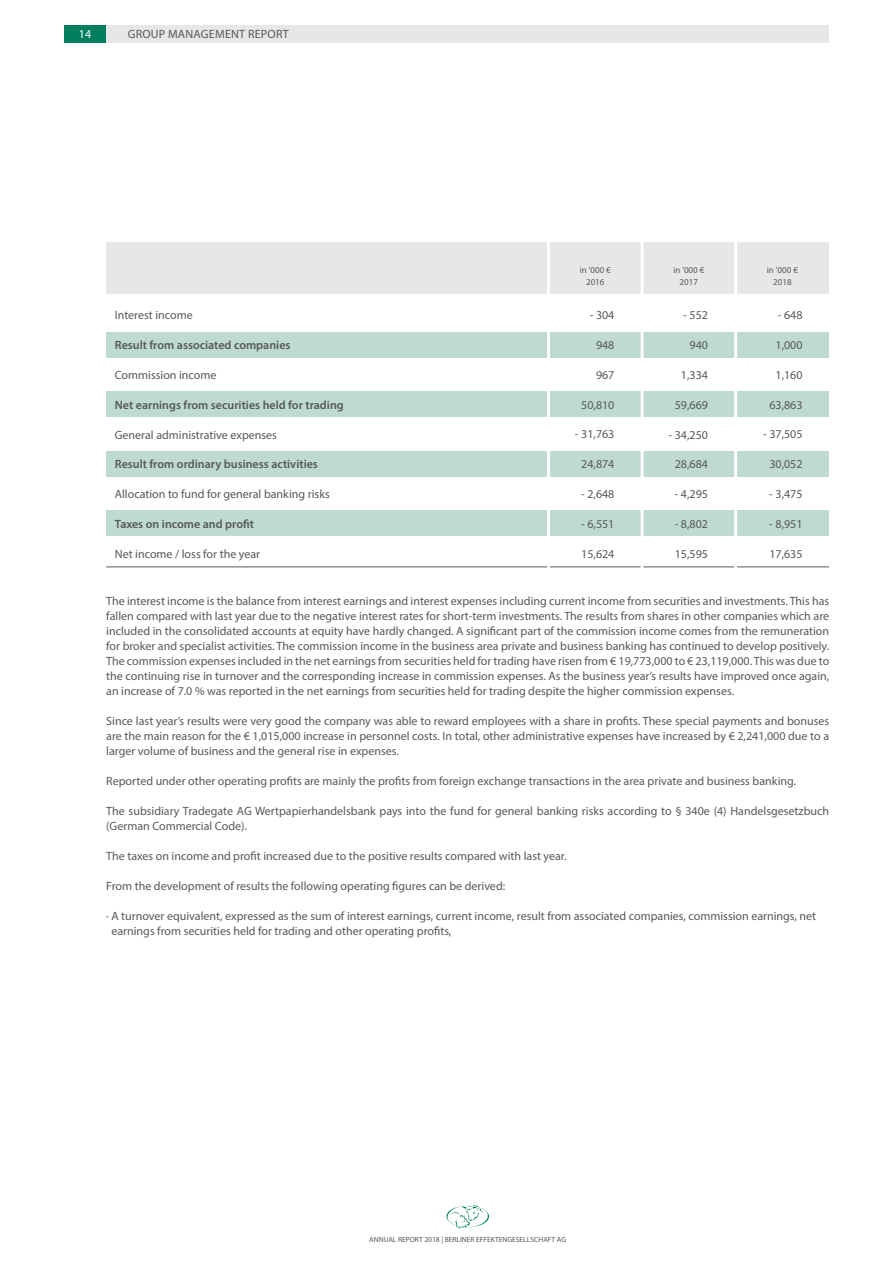
<style>
.page{position:relative;width:893px;height:1263px;background:#fff}
.page>*{position:absolute;margin:0;border:0;box-sizing:border-box;transform-origin:0 0}
.t1{font:12px/15px "Myriad Pro";color:#57585a;text-align:justify}
.t2{font:600 12px "Myriad Pro";color:#57585a}
.t3{font:12px "Myriad Pro";letter-spacing:.02em;color:#57585a}
.t4{font:12px "Myriad Pro";color:#fff}
.t5{font:9px/12px "Myriad Pro";color:#57585a;text-align:center}
.t6{font:7.5px "Myriad Pro";color:#57585a}
</style>
<div class="page">
<div style="left:64px;top:26px;width:42px;height:17px;background:#007f60"></div>
<div style="left:106px;top:26px;width:723px;height:17px;background:#e6e7e9"></div>
<svg style="left:446px;top:1205px;width:43px;height:24px"></svg>
<div style="left:106px;top:242px;width:723px;height:51px;background:#e6e7e9"></div>
<div style="left:106px;top:451px;width:723px;height:26px;background:#bedad3"></div>
<div style="left:106px;top:511px;width:723px;height:25px;background:#bedad3"></div>
<div style="left:106px;top:332px;width:723px;height:26px;background:#bedad3"></div>
<div style="left:106px;top:392px;width:723px;height:25px;background:#bedad3"></div>
<hr style="left:106px;top:567px;width:723px;height:1px;background:#57585a">
<hr style="left:641px;top:215px;width:3px;height:361px;background:#fff">
<hr style="left:547px;top:215px;width:3px;height:361px;background:#fff">
<hr style="left:734px;top:215px;width:3px;height:361px;background:#fff">
<p class="t4" style="left:79px;top:27px;width:14px">14</p>
<p class="t3" style="left:128px;top:27px;width:163px">GROUP MANAGEMENT REPORT</p>
<p class="t1" style="left:115px;top:308px;width:79px">Interest income</p>
<p class="t2" style="left:115px;top:338px;width:177px">Result from associated companies</p>
<p class="t1" style="left:115px;top:367px;width:103px">Commission income</p>
<p class="t2" style="left:115px;top:397px;width:230px">Net earnings from securities held for trading</p>
<p class="t1" style="left:115px;top:427px;width:164px">General administrative expenses</p>
<p class="t2" style="left:115px;top:457px;width:205px">Result from ordinary business activities</p>
<p class="t1" style="left:115px;top:486px;width:216px">Allocation to fund for general banking risks</p>
<p class="t2" style="left:115px;top:516px;width:141px">Taxes on income and profit</p>
<p class="t1" style="left:115px;top:546px;width:147px">Net income / loss for the year</p>
<p class="t5" style="left:580px;top:264px;width:33px">in '000 €<br>2016</p>
<p class="t5" style="left:767px;top:264px;width:33px">in '000 €<br>2018</p>
<p class="t5" style="left:673px;top:264px;width:33px">in '000 €<br>2017</p>
<p class="t1" style="left:590px;top:308px;width:26px">- 304</p>
<p class="t1" style="left:596px;top:337px;width:20px">948</p>
<p class="t1" style="left:596px;top:367px;width:20px">967</p>
<p class="t1" style="left:581px;top:397px;width:35px">50,810</p>
<p class="t1" style="left:575px;top:427px;width:41px">- 31,763</p>
<p class="t1" style="left:581px;top:456px;width:35px">24,874</p>
<p class="t1" style="left:581px;top:486px;width:35px">- 2,648</p>
<p class="t1" style="left:581px;top:516px;width:35px">- 6,551</p>
<p class="t1" style="left:581px;top:546px;width:35px">15,624</p>
<p class="t1" style="left:683px;top:308px;width:26px">- 552</p>
<p class="t1" style="left:689px;top:337px;width:20px">940</p>
<p class="t1" style="left:681px;top:367px;width:29px">1,334</p>
<p class="t1" style="left:675px;top:397px;width:35px">59,669</p>
<p class="t1" style="left:668px;top:427px;width:41px">- 34,250</p>
<p class="t1" style="left:675px;top:457px;width:35px">28,684</p>
<p class="t1" style="left:675px;top:486px;width:35px">- 4,295</p>
<p class="t1" style="left:675px;top:516px;width:35px">- 8,802</p>
<p class="t1" style="left:675px;top:546px;width:35px">15,595</p>
<p class="t1" style="left:778px;top:308px;width:26px">- 648</p>
<p class="t1" style="left:775px;top:337px;width:29px">1,000</p>
<p class="t1" style="left:775px;top:367px;width:29px">1,160</p>
<p class="t1" style="left:769px;top:397px;width:35px">63,863</p>
<p class="t1" style="left:763px;top:427px;width:41px">- 37,505</p>
<p class="t1" style="left:769px;top:456px;width:35px">30,052</p>
<p class="t1" style="left:769px;top:486px;width:35px">- 3,475</p>
<p class="t1" style="left:769px;top:516px;width:35px">- 8,951</p>
<p class="t1" style="left:769px;top:546px;width:35px">17,635</p>
<p class="t1" style="left:106px;top:594px;width:724px">The interest income is the balance from interest earnings and interest expenses including current income from securities and investments. This has fallen compared with last year due to the negative interest rates for short-term investments. The results from shares in other companies which are included in the consolidated accounts at equity have hardly changed. A significant part of the commission income comes from the remuneration for broker and specialist activities. The commission income in the business area private and business banking has continued to develop positively.<br>The commission expenses included in the net earnings from securities held for trading have risen from € 19,773,000 to € 23,119,000. This was due to the continuing rise in turnover and the corresponding increase in commission expenses. As the business year’s results have improved once again, an increase of 7.0 % was reported in the net earnings from securities held for trading despite the higher commission expenses.</p>
<p class="t1" style="left:106px;top:714px;width:724px">Since last year’s results were very good the company was able to reward employees with a share in profits. These special payments and bonuses are the main reason for the € 1,015,000 increase in personnel costs. In total, other administrative expenses have increased by € 2,241,000 due to a larger volume of business and the general rise in expenses.</p>
<p class="t1" style="left:106px;top:774px;width:691px">Reported under other operating profits are mainly the profits from foreign exchange transactions in the area private and business banking.</p>
<p class="t1" style="left:106px;top:804px;width:724px">The subsidiary Tradegate AG Wertpapierhandelsbank pays into the fund for general banking risks according to § 340e (4) Handelsgesetzbuch (German Commercial Code).</p>
<p class="t1" style="left:106px;top:849px;width:462px">The taxes on income and profit increased due to the positive results compared with last year.</p>
<p class="t1" style="left:106px;top:879px;width:400px">From the development of results the following operating figures can be derived:</p>
<p class="t1" style="left:111px;top:909px;width:706px;text-indent:-5px">· A turnover equivalent, expressed as the sum of interest earnings, current income, result from associated companies, commission earnings, net earnings from securities held for trading and other operating profits,</p>
<p class="t6" style="left:369px;top:1235px;width:198px">ANNUAL REPORT 2018 | BERLINER EFFEKTENGESELLSCHAFT AG</p>
</div>
